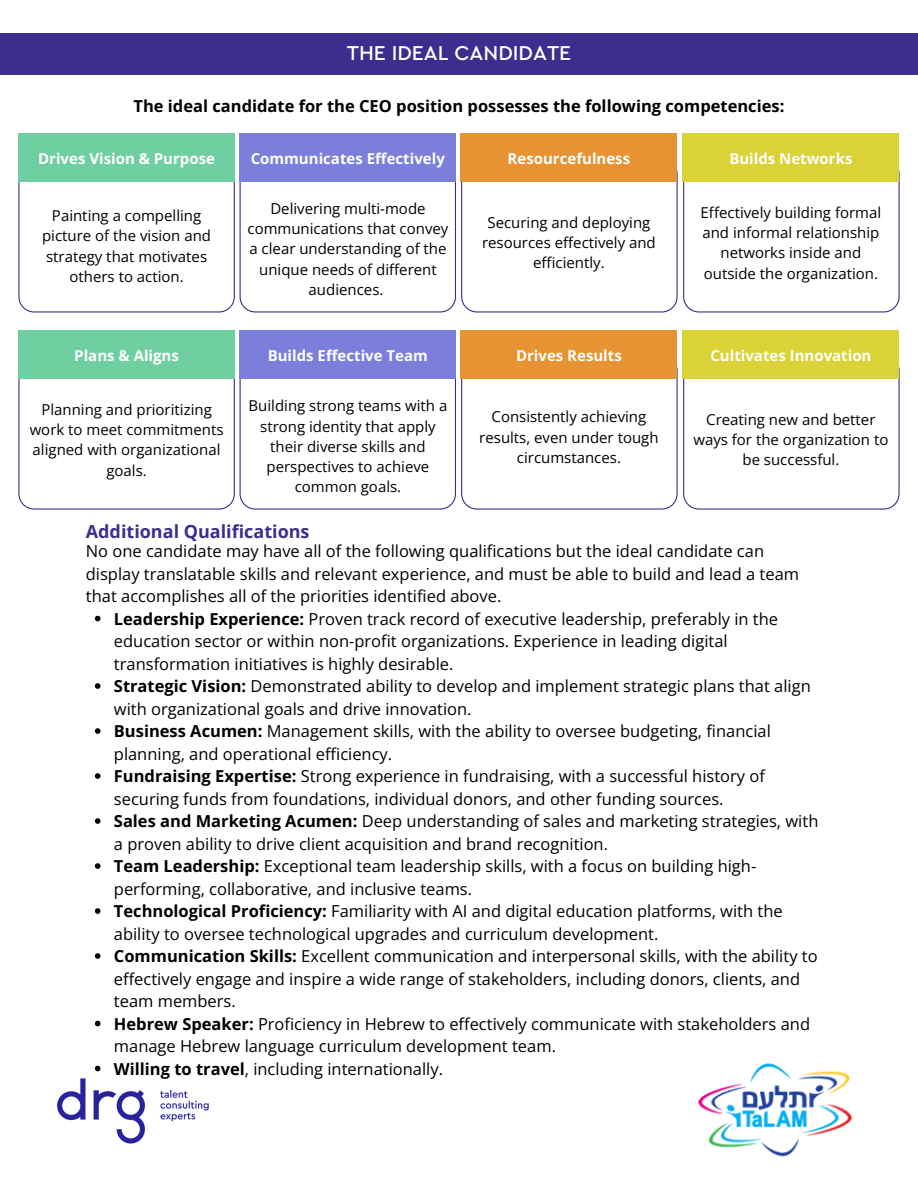
<style>
.page{position:relative;width:918px;height:1188px;background:#fff}
.page>*{position:absolute;margin:0;border:0;box-sizing:border-box;transform-origin:0 0}
.t1{font:500 21px "Cera Pro";color:#fff}
.t2{font:700 18px "Open Sans";color:#3d2e8e}
.t3{font:16.5px/22.5px "Open Sans";color:#000}
.t4{font:700 16.5px "Open Sans";color:#000}
.t5{font:15px/20.2px "Open Sans";color:#000;text-align:center}
.t6{font:700 15px "Open Sans";color:#fff}
.s1{font-weight:700}
</style>
<div class="page">
<img style="left:57px;top:1078px;width:152px;height:66px">
<svg style="left:95px;top:616px;width:6px;height:5px"></svg>
<svg style="left:95px;top:683px;width:6px;height:6px"></svg>
<svg style="left:95px;top:728px;width:6px;height:6px"></svg>
<svg style="left:95px;top:773px;width:6px;height:6px"></svg>
<svg style="left:95px;top:818px;width:6px;height:6px"></svg>
<svg style="left:95px;top:863px;width:6px;height:6px"></svg>
<svg style="left:95px;top:908px;width:6px;height:6px"></svg>
<svg style="left:95px;top:953px;width:6px;height:6px"></svg>
<svg style="left:95px;top:1021px;width:6px;height:5px"></svg>
<svg style="left:95px;top:1066px;width:6px;height:5px"></svg>
<svg style="left:18px;top:182px;width:216px;height:131px"></svg>
<div style="left:18px;top:133px;width:217px;height:49px;background:#6fcfa1"></div>
<div style="left:240px;top:133px;width:216px;height:49px;background:#7b7fdb"></div>
<svg style="left:240px;top:158px;width:437px;height:155px"></svg>
<div style="left:461px;top:133px;width:216px;height:49px;background:#e79233"></div>
<div style="left:0;top:33px;width:918px;height:42px;background:#3d2e8e"></div>
<img style="left:698px;top:1063px;width:154px;height:94px">
<svg style="left:683px;top:182px;width:216px;height:131px"></svg>
<div style="left:683px;top:133px;width:216px;height:49px;background:#dbd238"></div>
<svg style="left:18px;top:379px;width:216px;height:131px"></svg>
<div style="left:18px;top:331px;width:217px;height:48px;background:#6fcfa1"></div>
<div style="left:240px;top:331px;width:216px;height:48px;background:#7b7fdb"></div>
<svg style="left:240px;top:355px;width:437px;height:155px"></svg>
<div style="left:461px;top:331px;width:216px;height:48px;background:#e79233"></div>
<svg style="left:683px;top:379px;width:216px;height:131px"></svg>
<div style="left:683px;top:331px;width:216px;height:48px;background:#dbd238"></div>
<p class="t1" style="left:347px;top:43px;width:226px">THE IDEAL CANDIDATE</p>
<p class="t4" style="left:134px;top:94px;width:652px">The ideal candidate for the CEO position possesses the following competencies:</p>
<h4 class="t6" style="left:38px;top:148px;width:178px">Drives Vision &amp; Purpose</h4>
<p class="t6" style="left:251px;top:148px;width:196px">Communicates Effectively</p>
<h2 class="t6" style="left:508px;top:148px;width:124px">Resourcefulness</h2>
<p class="t6" style="left:729px;top:148px;width:125px">Builds Networks</p>
<h4 class="t5" style="left:42px;top:205px;width:170px">Painting a compelling picture of the vision and strategy that motivates others to action.</h4>
<p class="t5" style="left:248px;top:198px;width:202px">Delivering multi-mode communications that convey a clear understanding of the unique needs of different audiences.</p>
<p class="t6" style="left:74px;top:345px;width:106px">Plans &amp; Aligns</p>
<p class="t6" style="left:268px;top:345px;width:162px">Builds Effective Team</p>
<p class="t5" style="left:30px;top:399px;width:195px">Planning and prioritizing work to meet commitments aligned with organizational goals.</p>
<p class="t5" style="left:249px;top:396px;width:200px">Building strong teams with a strong identity that apply their diverse skills and perspectives to achieve common goals.</p>
<h4 class="t2" style="left:86px;top:519px;width:225px">Additional Qualifications</h4>
<h3 class="t5" style="left:482px;top:212px;width:175px">Securing and deploying resources effectively and efficiently.</h3>
<p class="t6" style="left:516px;top:345px;width:107px">Drives Results</p>
<p class="t5" style="left:479px;top:406px;width:181px">Consistently achieving results, even under tough circumstances.</p>
<p class="t5" style="left:701px;top:202px;width:182px">Effectively building formal and informal relationship networks inside and outside the organization.</p>
<p class="t6" style="left:710px;top:345px;width:163px">Cultivates Innovation</p>
<p class="t5" style="left:693px;top:409px;width:197px">Creating new and better ways for the organization to be successful.</p>
<h2 class="t3" style="left:86px;top:540px;width:715px">No one candidate may have all of the following qualifications but the ideal candidate can display translatable skills and relevant experience, and must be able to build and lead a team that accomplishes all of the priorities identified above.</h2>
<h4 class="t3" style="left:114px;top:607px;width:666px"><span class="s1">Leadership Experience:</span> Proven track record of executive leadership, preferably in the education sector or within non-profit organizations. Experience in leading digital transformation initiatives is highly desirable.</h4>
<p class="t3" style="left:114px;top:675px;width:698px"><span class="s1">Strategic Vision:</span> Demonstrated ability to develop and implement strategic plans that align with organizational goals and drive innovation.</p>
<h4 class="t3" style="left:114px;top:720px;width:658px"><span class="s1">Business Acumen:</span> Management skills, with the ability to oversee budgeting, financial planning, and operational efficiency.</h4>
<p class="t3" style="left:114px;top:765px;width:652px"><span class="s1">Fundraising Expertise:</span> Strong experience in fundraising, with a successful history of securing funds from foundations, individual donors, and other funding sources.</p>
<h4 class="t3" style="left:114px;top:810px;width:706px"><span class="s1">Sales and Marketing Acumen:</span> Deep understanding of sales and marketing strategies, with a proven ability to drive client acquisition and brand recognition.</h4>
<p class="t3" style="left:114px;top:855px;width:644px"><span class="s1">Team Leadership:</span> Exceptional team leadership skills, with a focus on building high&shy;performing, collaborative, and inclusive teams.</p>
<h4 class="t3" style="left:114px;top:900px;width:670px"><span class="s1">Technological Proficiency:</span> Familiarity with AI and digital education platforms, with the ability to oversee technological upgrades and curriculum development.</h4>
<p class="t3" style="left:114px;top:945px;width:705px"><span class="s1">Communication Skills:</span> Excellent communication and interpersonal skills, with the ability to effectively engage and inspire a wide range of stakeholders, including donors, clients, and team members.</p>
<h4 class="t3" style="left:114px;top:1012px;width:698px"><span class="s1">Hebrew Speaker:</span> Proficiency in Hebrew to effectively communicate with stakeholders and manage Hebrew language curriculum development team.</h4>
<p class="t3" style="left:114px;top:1057px;width:331px"><span class="s1">Willing to travel</span>, including internationally.</p>
</div>
